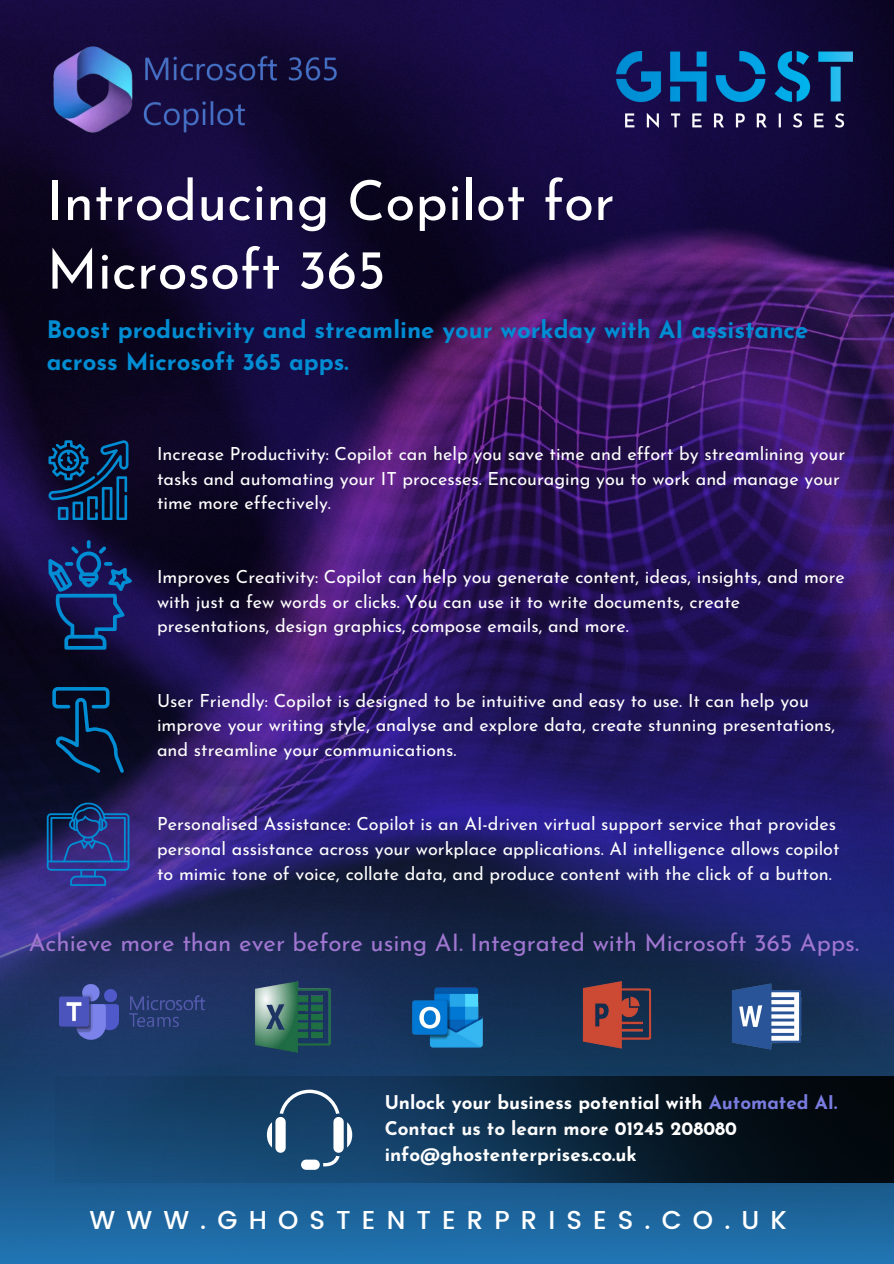
<style>
.page{position:relative;width:894px;height:1264px;background:#fff}
.page>*{position:absolute;margin:0;border:0;box-sizing:border-box;transform-origin:0 0}
.t1{font:55.05px/68.7px "Josefin Sans";color:#fff}
.t2{font:500 25.8px "Poppins";letter-spacing:.43em;color:#fff}
.t3{font:700 24px/32.7px "Josefin Sans";color:#008dd3}
.t4{font:24px "Josefin Sans";color:#a076d1}
.t5{font:700 18.9px/25.8px "Josefin Sans";color:#fff}
.t6{font:18px/24.8px "Josefin Sans";color:#fff}
.s1{color:#797cde}
.s2{color:#fbfbfb}
</style>
<div class="page">
<img style="left:0;top:0;width:893px;height:541px">
<img style="left:0;top:541px;width:893px;height:722px">
<img style="left:48px;top:0;width:290px;height:234px">
<img style="left:56px;top:1076px;width:837px;height:106px">
<svg style="left:347px;top:1122px;width:5px;height:25px"></svg>
<div style="left:275px;top:1116px;width:10px;height:36px;background:#fff;border-radius:5px"></div>
<svg style="left:267px;top:1122px;width:5px;height:25px"></svg>
<svg style="left:279px;top:1089px;width:60px;height:24px"></svg>
<div style="left:333px;top:1116px;width:10px;height:36px;background:#fff;border-radius:5px"></div>
<div style="left:301px;top:1159px;width:19px;height:10px;background:#fff;border-radius:5px"></div>
<svg style="left:323px;top:1155px;width:16px;height:11px"></svg>
<img style="left:34px;top:961px;width:197px;height:111px">
<img style="left:234px;top:981px;width:118px;height:71px">
<img style="left:576px;top:981px;width:81px;height:67px">
<svg style="left:48px;top:440px;width:80px;height:80px;background:#09325c"></svg>
<svg style="left:48px;top:540px;width:84px;height:109px;background:#132a66"></svg>
<img style="left:616px;top:52px;width:236px;height:75px">
<svg style="left:52px;top:687px;width:72px;height:85px;background:#062241"></svg>
<svg style="left:47px;top:799px;width:82px;height:86px;background:#243880"></svg>
<img style="left:702px;top:980px;width:128px;height:72px">
<img style="left:371px;top:974px;width:152px;height:86px">
<p class="t1" style="left:47px;top:172px;width:569px">Introducing Copilot for<br>Microsoft 365</p>
<p class="t3" style="left:47px;top:315px;width:763px">Boost productivity and streamline your workday with AI assistance across Microsoft 365 apps.</p>
<p class="t6" style="left:157px;top:443px;width:689px">Increase Productivity: Copilot can help you save time and effort by streamlining your tasks and automating your IT processes. Encouraging you to work and manage your time more effectively.</p>
<h4 class="t6" style="left:157px;top:566px;width:689px">Improves Creativity: Copilot can help you generate content, ideas, insights, and more with just a few words or clicks. You can use it to write documents, create presentations, design graphics, compose emails, and more.</h4>
<p class="t6" style="left:157px;top:689px;width:679px">User Friendly: Copilot is designed to be intuitive and easy to use. It can help you improve your writing style, analyse and explore data, create stunning presentations, and streamline your communications.</p>
<p class="t6" style="left:157px;top:813px;width:683px">Personalised Assistance: Copilot is an AI-driven virtual support service that provides personal assistance across your workplace applications. AI intelligence allows copilot to mimic tone of voice, collate data, and produce content with the click of a button.</p>
<p class="t4" style="left:29px;top:933px;width:831px">Achieve more than ever before using AI. Integrated with Microsoft 365 Apps.</p>
<p class="t5" style="left:384px;top:1091px;width:454px">Unlock your business potential with <span class="s1">Automated AI.<br></span><span class="s2">Contact us to learn more</span> 01245 208080 info@ghostenterprises.co.uk</p>
<p class="t2" style="left:89px;top:1204px;width:699px">WWW.GHOSTENTERPRISES.CO.UK</p>
</div>
